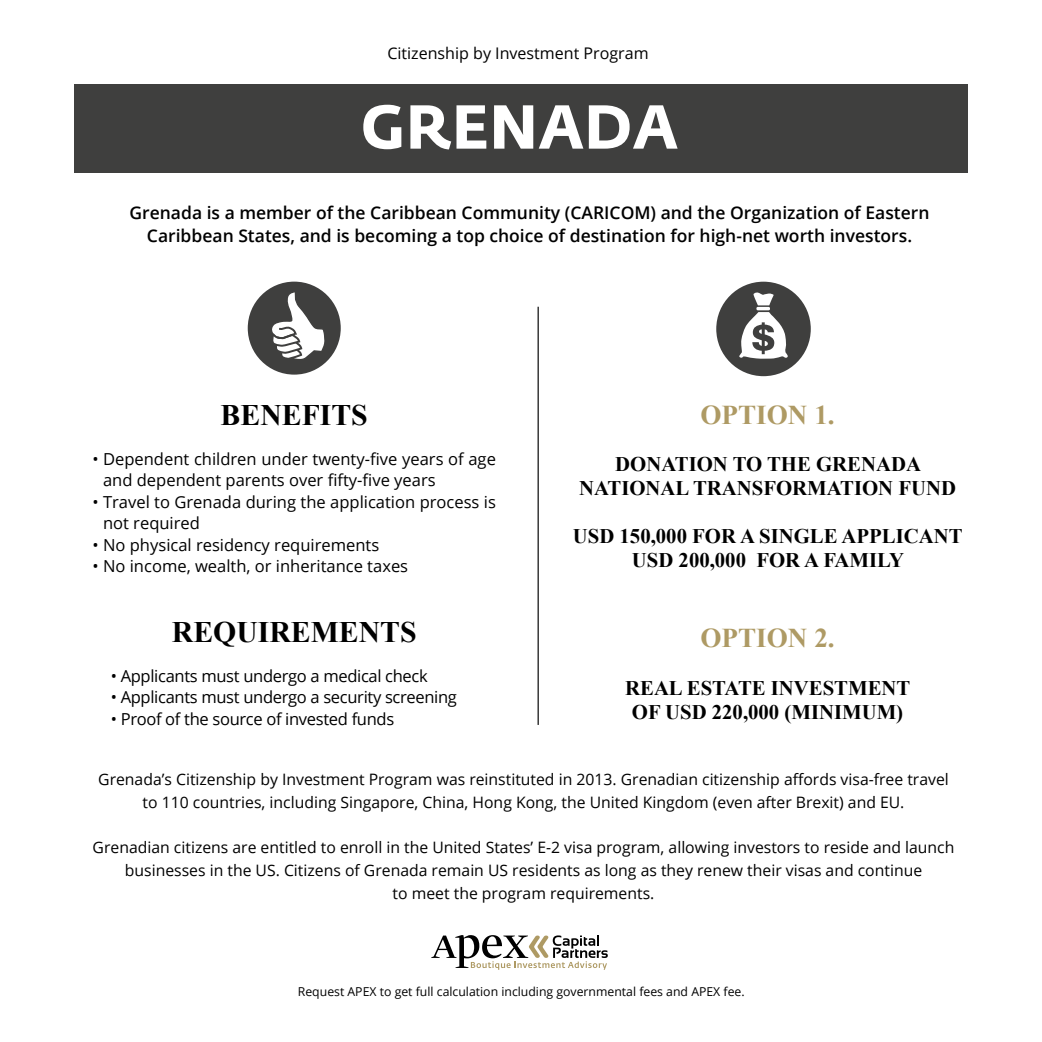
<style>
.page{position:relative;width:1042px;height:1042px;background:#fff}
.page>*{position:absolute;margin:0;border:0;box-sizing:border-box;transform-origin:0 0}
.t1{font:700 61.25px "Fedra Sans Pro";color:#fff}
.t2{font:700 29.75px "Times New Roman";color:#000}
.t3{font:700 27.12px "Times New Roman";color:#ae9a64}
.t4{font:700 20.82px/24px "Times New Roman";color:#000;text-align:center}
.t5{font:600 17.5px/22.8px "Open Sans";color:#000;text-align:center}
.t6{font:16.45px/21.5px "Open Sans";color:#000}
.t7{font:16.45px "Open Sans";letter-spacing:-.02em;color:#000}
.t8{font:16.1px "Open Sans";color:#000}
.t9{font:15.75px/22.8px "Open Sans";color:#000;text-align:center}
.t10{font:12.25px "Open Sans";color:#000}
</style>
<div class="page">
<hr style="left:537px;top:307px;width:2px;height:418px;background:#000">
<div style="left:714px;top:280px;width:98px;height:98px;background:#3f3f3e;border-radius:50%"></div>
<div style="left:713px;top:278px;width:101px;height:101px;border:3px solid #fff;border-radius:50%"></div>
<svg style="left:739px;top:292px;width:49px;height:67px"></svg>
<div style="left:246px;top:280px;width:96px;height:96px;background:#3f3f3e;border-radius:50%"></div>
<div style="left:244px;top:278px;width:100px;height:100px;border:3px solid #fff;border-radius:50%"></div>
<svg style="left:269px;top:278px;width:58px;height:100px"></svg>
<div style="left:74px;top:85px;width:893px;height:88px;background:#3f3f3e"></div>
<svg style="left:431px;top:935px;width:177px;height:35px"></svg>
<p class="t8" style="left:387px;top:42px;width:263px">Citizenship by Investment Program</p>
<h1 class="t1" style="left:361px;top:89px;width:319px">GRENADA</h1>
<p class="t5" style="left:129px;top:201px;width:801px">Grenada is a member of the Caribbean Community (CARICOM) and the Organization of Eastern<br>Caribbean States, and is becoming a top choice of destination for high-net worth investors.</p>
<h2 class="t2" style="left:221px;top:395px;width:149px">BENEFITS</h2>
<p class="t6" style="left:103px;top:447px;width:394px;text-indent:-11px">• Dependent children under twenty-five years of age and dependent parents over fifty-five years</p>
<p class="t6" style="left:103px;top:490px;width:394px;text-indent:-11px">• Travel to Grenada during the application process is not required</p>
<p class="t6" style="left:93px;top:533px;width:288px">• No physical residency requirements</p>
<p class="t6" style="left:93px;top:555px;width:317px">• No income, wealth, or inheritance taxes</p>
<h2 class="t2" style="left:172px;top:611px;width:246px">REQUIREMENTS</h2>
<p class="t7" style="left:111px;top:664px;width:318px">• Applicants must undergo a medical check</p>
<p class="t7" style="left:111px;top:686px;width:348px">• Applicants must undergo a security screening</p>
<p class="t7" style="left:111px;top:707px;width:285px">• Proof of the source of invested funds</p>
<h3 class="t3" style="left:700px;top:396px;width:136px">OPTION 1.</h3>
<h3 class="t4" style="left:579px;top:452px;width:378px">DONATION TO THE GRENADA<br>NATIONAL TRANSFORMATION FUND</h3>
<h3 class="t4" style="left:573px;top:524px;width:391px">USD 150,000 FOR A SINGLE APPLICANT<br>USD 200,000 FOR A FAMILY</h3>
<h3 class="t3" style="left:700px;top:619px;width:136px">OPTION 2.</h3>
<h3 class="t4" style="left:625px;top:675px;width:287px">REAL ESTATE INVESTMENT<br>OF USD 220,000 (MINIMUM)</h3>
<p class="t9" style="left:98px;top:767px;width:852px">Grenada’s Citizenship by Investment Program was reinstituted in 2013. Grenadian citizenship affords visa-free travel to 110 countries, including Singapore, China, Hong Kong, the United Kingdom (even after Brexit) and EU.</p>
<p class="t9" style="left:93px;top:835px;width:863px">Grenadian citizens are entitled to enroll in the United States’ E-2 visa program, allowing investors to reside and launch businesses in the US. Citizens of Grenada remain US residents as long as they renew their visas and continue<br>to meet the program requirements.</p>
<p class="t10" style="left:298px;top:982px;width:448px">Request APEX to get full calculation including governmental fees and APEX fee.</p>
</div>
